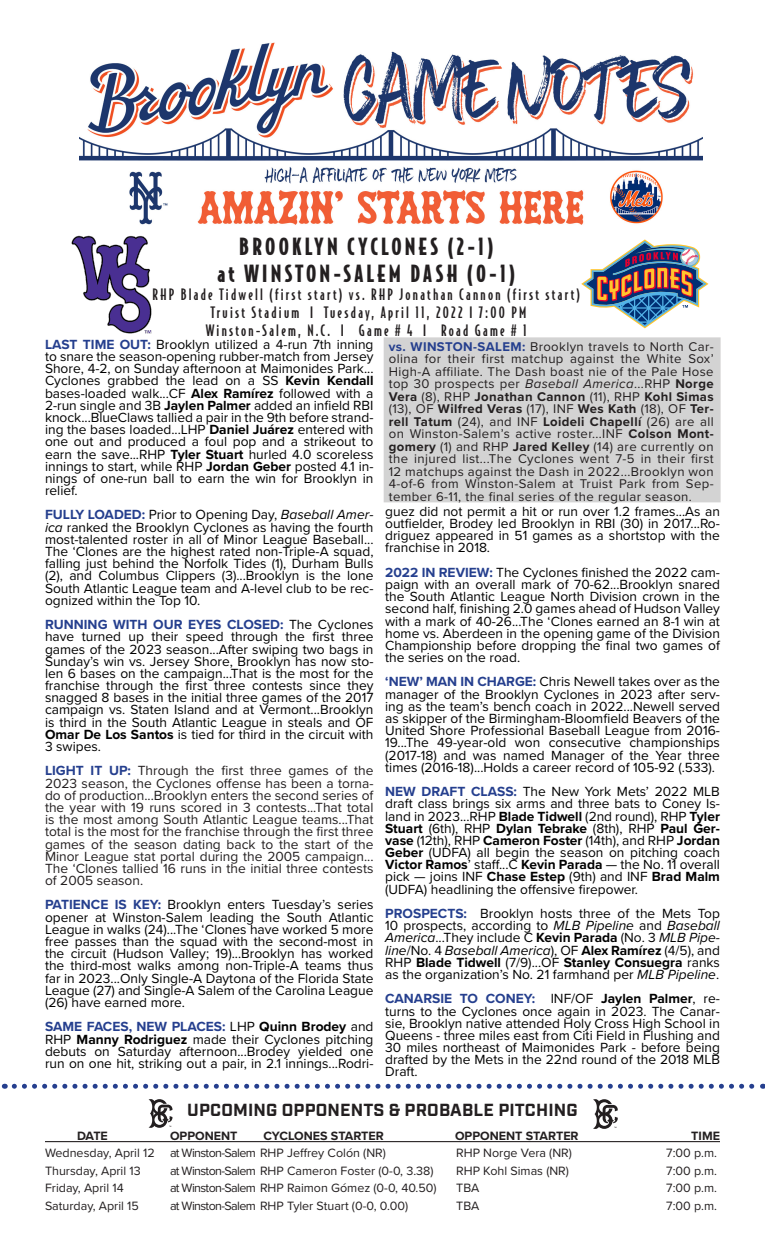
<style>
.page{position:relative;width:765px;height:1260px;background:#fff}
.page>*{position:absolute;margin:0;border:0;box-sizing:border-box;transform-origin:0 0}
.t1{font:900 22.5px "Bodega Sans";letter-spacing:.15em;color:#231f20;scale:.95 1}
.t2{font:700 17.5px "Industry";letter-spacing:.01em;color:#231f20}
.t3{font:500 15px "Bodega Sans";letter-spacing:.15em;color:#231f20}
.t4{font:13.75px/12.2px "Proxima Nova";color:#000;text-align:justify}
.t5{font:13.75px/12.2px "Proxima Nova";color:#231f20;text-align:justify}
.t6{font:13.12px/12.5px "Proxima Nova";letter-spacing:.03em;color:#231f20;text-align:justify}
.t7{font:12.5px "Proxima Nova";color:#231f20}
.t8{font:700 12.5px "Proxima Nova";color:#231f20}
.t9{font:12.5px "Proxima Nova";letter-spacing:-.05em;color:#231f20}
.s1{font-weight:700;color:#253f8e}
.s2{font-weight:700}
.s3{font-style:italic}
</style>
<div class="page">
<div style="left:384px;top:338px;width:336px;height:164px;background:#d3d3d3"></div>
<svg style="left:581px;top:239px;width:128px;height:90px"></svg>
<svg style="left:14px;top:1084px;width:749px;height:5px"></svg>
<hr style="left:45px;top:1141px;width:675px;height:1px;background:#231f20">
<svg style="left:149px;top:1099px;width:23px;height:29px"></svg>
<svg style="left:593px;top:1099px;width:25px;height:30px"></svg>
<img style="left:80px;top:42px;width:622px;height:183px">
<img style="left:71px;top:235px;width:81px;height:99px">
<p class="t1" style="left:239px;top:232px;width:269px">BROOKLYN CYCLONES (2-1)</p>
<p class="t1" style="left:217px;top:259px;width:315px">at WINSTON-SALEM DASH (0-1)</p>
<p class="t3" style="left:153px;top:285px;width:429px">RHP Blade Tidwell (first start) vs. RHP Jonathan Cannon (first start)</p>
<p class="t3" style="left:210px;top:303px;width:318px">Truist Stadium I Tuesday, April 11, 2022 I 7:00 PM</p>
<p class="t3" style="left:206px;top:321px;width:322px">Winston-Salem, N.C. I Game # 4 I Road Game # 1</p>
<p class="t4" style="left:45px;top:338px;width:330px"><span class="s1">LAST TIME OUT:</span> Brooklyn utilized a 4-run 7th inning to snare the season-opening rubber-match from Jersey Shore, 4-2, on Sunday afternoon at Maimonides Park...<br>Cyclones grabbed the lead on a SS <span class="s2">Kevin Kendall </span>bases-loaded walk...CF <span class="s2">Alex Ramírez</span> followed with a 2-run single and 3B <span class="s2">Jaylen Palmer</span> added an infield RBI knock...BlueClaws tallied a pair in the 9th before strand&shy;ing the bases loaded...LHP <span class="s2">Daniel Juárez</span> entered with one out and produced a foul pop and a strikeout to earn the save...RHP <span class="s2">Tyler Stuart</span> hurled 4.0 scoreless innings to start, while RHP <span class="s2">Jordan Geber</span> posted 4.1 in&shy;nings of one-run ball to earn the win for Brooklyn in relief.</p>
<p class="t4" style="left:45px;top:508px;width:330px"><span class="s1">FULLY LOADED:</span> Prior to Opening Day, <span class="s3">Baseball Amer&shy;ica</span> ranked the Brooklyn Cyclones as having the fourth most-talented roster in all of Minor League Baseball...<br>The ‘Clones are the highest rated non-Triple-A squad, falling just behind the Norfolk Tides (1), Durham Bulls (2), and Columbus Clippers (3)...Brooklyn is the lone South Atlantic League team and A-level club to be rec&shy;ognized within the Top 10.</p>
<p class="t4" style="left:45px;top:618px;width:330px"><span class="s1">RUNNING WITH OUR EYES CLOSED:</span> The Cyclones have turned up their speed through the first three games of the 2023 season...After swiping two bags in Sunday’s win vs. Jersey Shore, Brooklyn has now sto&shy;len 6 bases on the campaign...That is the most for the franchise through the first three contests since they snagged 8 bases in the initial three games of the 2017 campaign vs. Staten Island and at Vermont...Brooklyn is third in the South Atlantic League in steals and OF <span class="s2">Omar De Los Santos</span> is tied for third in the circuit with 3 swipes.</p>
<p class="t5" style="left:45px;top:764px;width:330px"><span class="s1">LIGHT IT UP:</span> Through the first three games of the 2023 season, the Cyclones offense has been a torna&shy;do of production...Brooklyn enters the second series of the year with 19 runs scored in 3 contests...That total is the most among South Atlantic League teams...That total is the most for the franchise through the first three games of the season dating back to the start of the Minor League stat portal during the 2005 campaign...<br>The ‘Clones tallied 16 runs in the initial three contests of 2005 season.</p>
<p class="t4" style="left:45px;top:898px;width:330px"><span class="s1">PATIENCE IS KEY:</span> Brooklyn enters Tuesday’s series opener at Winston-Salem leading the South Atlantic League in walks (24)...The ‘Clones have worked 5 more free passes than the squad with the second-most in the circuit (Hudson Valley; 19)...Brooklyn has worked the third-most walks among non-Triple-A teams thus far in 2023...Only Single-A Daytona of the Florida State League (27) and Single-A Salem of the Carolina League (26) have earned more.</p>
<p class="t4" style="left:45px;top:1020px;width:330px"><span class="s1">SAME FACES, NEW PLACES:</span> LHP <span class="s2">Quinn Brodey</span> and RHP <span class="s2">Manny Rodriguez</span> made their Cyclones pitching debuts on Saturday afternoon...Brodey yielded one run on one hit, striking out a pair, in 2.1 innings...Rodri-</p>
<p class="t6" style="left:389px;top:340px;width:326px"><span class="s1">vs. WINSTON-SALEM:</span> Brooklyn travels to North Car&shy;olina for their first matchup against the White Sox’ High-A affiliate. The Dash boast nie of the Pale Hose top 30 prospects per <span class="s3">Baseball America</span>...RHP <span class="s2">Norge Vera</span> (8), RHP <span class="s2">Jonathan Cannon</span> (11), RHP <span class="s2">Kohl Simas </span>(13), OF <span class="s2">Wilfred Veras</span> (17), INF <span class="s2">Wes Kath</span> (18), OF <span class="s2">Ter&shy;rell Tatum</span> (24), and INF <span class="s2">Loideli Chapellí</span> (26) are all on Winston-Salem’s active roster...INF <span class="s2">Colson Mont&shy;gomery</span> (1) and RHP <span class="s2">Jared Kelley</span> (14) are currently on the injured list...The Cyclones went 7-5 in their first 12 matchups against the Dash in 2022...Brooklyn won 4-of-6 from Winston-Salem at Truist Park from Sep&shy;tember 6-11, the final series of the regular season.</p>
<p class="t4" style="left:385px;top:505px;width:336px">guez did not permit a hit or run over 1.2 frames...As an outfielder, Brodey led Brooklyn in RBI (30) in 2017...Ro&shy;driguez appeared in 51 games as a shortstop with the franchise in 2018.</p>
<p class="t4" style="left:385px;top:565px;width:336px"><span class="s1">2022 IN REVIEW:</span> The Cyclones finished the 2022 cam&shy;paign with an overall mark of 70-62...Brooklyn snared the South Atlantic League North Division crown in the second half, finishing 2.0 games ahead of Hudson Valley with a mark of 40-26...The ‘Clones earned an 8-1 win at home vs. Aberdeen in the opening game of the Division Championship before dropping the final two games of the series on the road.</p>
<p class="t4" style="left:385px;top:675px;width:336px"><span class="s1">‘NEW’ MAN IN CHARGE:</span> Chris Newell takes over as the manager of the Brooklyn Cyclones in 2023 after serv&shy;ing as the team’s bench coach in 2022...Newell served as skipper of the Birmingham-Bloomfield Beavers of the United Shore Professional Baseball League from 2016- 19...The 49-year-old won consecutive championships (2017-18) and was named Manager of the Year three times (2016-18)...Holds a career record of 105-92 (.533).</p>
<p class="t4" style="left:385px;top:785px;width:336px"><span class="s1">NEW DRAFT CLASS:</span> The New York Mets’ 2022 MLB draft class brings six arms and three bats to Coney Is&shy;land in 2023...RHP <span class="s2">Blade Tidwell</span> (2nd round), RHP <span class="s2">Tyler Stuart</span> (6th), RHP <span class="s2">Dylan Tebrake</span> (8th), RHP <span class="s2">Paul Ger&shy;vase</span> (12th), RHP <span class="s2">Cameron Foster</span> (14th), and RHP <span class="s2">Jordan Geber</span> (UDFA) all begin the season on pitching coach <span class="s2">Victor Ramos</span>’ staff...C <span class="s2">Kevin Parada</span> — the No. 11 overall pick — joins INF <span class="s2">Chase Estep</span> (9th) and INF <span class="s2">Brad Malm </span>(UDFA) headlining the offensive firepower.</p>
<p class="t4" style="left:385px;top:907px;width:336px"><span class="s1">PROSPECTS:</span> Brooklyn hosts three of the Mets Top 10 prospects, according to <span class="s3">MLB Pipeline</span> and <span class="s3">Baseball America</span>...They include C <span class="s2">Kevin Parada</span> (No. 3 <span class="s3">MLB Pipe&shy;line</span>/No. 4 <span class="s3">Baseball America</span>), OF <span class="s2">Alex Ramírez</span> (4/5), and RHP <span class="s2">Blade Tidwell</span> (7/9)...OF <span class="s2">Stanley Consuegra</span> ranks as the organization’s No. 21 farmhand per <span class="s3">MLB Pipeline</span>.</p>
<p class="t4" style="left:385px;top:992px;width:336px"><span class="s1">CANARSIE TO CONEY:</span> INF/OF <span class="s2">Jaylen Palmer</span>, re&shy;turns to the Cyclones once again in 2023. The Canar&shy;sie, Brooklyn native attended Holy Cross High School in Queens - three miles east from Citi Field in Flushing and 30 miles northeast of Maimonides Park - before being drafted by the Mets in the 22nd round of the 2018 MLB Draft.</p>
<p class="t2" style="left:187px;top:1100px;width:392px">UPCOMING OPPONENTS &amp; PROBABLE PITCHING</p>
<p class="t8" style="left:77px;top:1126px;width:32px">DATE</p>
<p class="t8" style="left:170px;top:1126px;width:69px">OPPONENT</p>
<p class="t8" style="left:264px;top:1126px;width:122px">CYCLONES STARTER</p>
<p class="t8" style="left:455px;top:1126px;width:125px">OPPONENT STARTER</p>
<p class="t8" style="left:691px;top:1126px;width:30px">TIME</p>
<p class="t7" style="left:45px;top:1144px;width:342px">Wednesday, April 12 at Winston-Salem RHP Jeffrey Colón (NR)</p>
<p class="t7" style="left:456px;top:1144px;width:117px">RHP Norge Vera (NR)</p>
<p class="t7" style="left:666px;top:1144px;width:52px">7:00 p.m.</p>
<p class="t7" style="left:45px;top:1161px;width:97px">Thursday, April 13</p>
<p class="t7" style="left:170px;top:1161px;width:265px">at Winston-Salem RHP Cameron Foster (0-0, 3.38)</p>
<p class="t7" style="left:456px;top:1161px;width:114px">RHP Kohl Simas (NR)</p>
<p class="t7" style="left:666px;top:1161px;width:52px">7:00 p.m.</p>
<p class="t7" style="left:45px;top:1179px;width:80px">Friday, April 14</p>
<p class="t7" style="left:170px;top:1179px;width:268px">at Winston-Salem RHP Raimon Gómez (0-0, 40.50)</p>
<p class="t7" style="left:456px;top:1179px;width:25px">TBA</p>
<p class="t7" style="left:666px;top:1179px;width:52px">7:00 p.m.</p>
<p class="t7" style="left:45px;top:1196px;width:95px">Saturday, April 15</p>
<p class="t9" style="left:170px;top:1196px;width:240px">at Winston-Salem RHP Tyler Stuart (0-0, 0.00)</p>
<p class="t7" style="left:456px;top:1196px;width:25px">TBA</p>
<p class="t7" style="left:666px;top:1196px;width:52px">7:00 p.m.</p>
</div>
